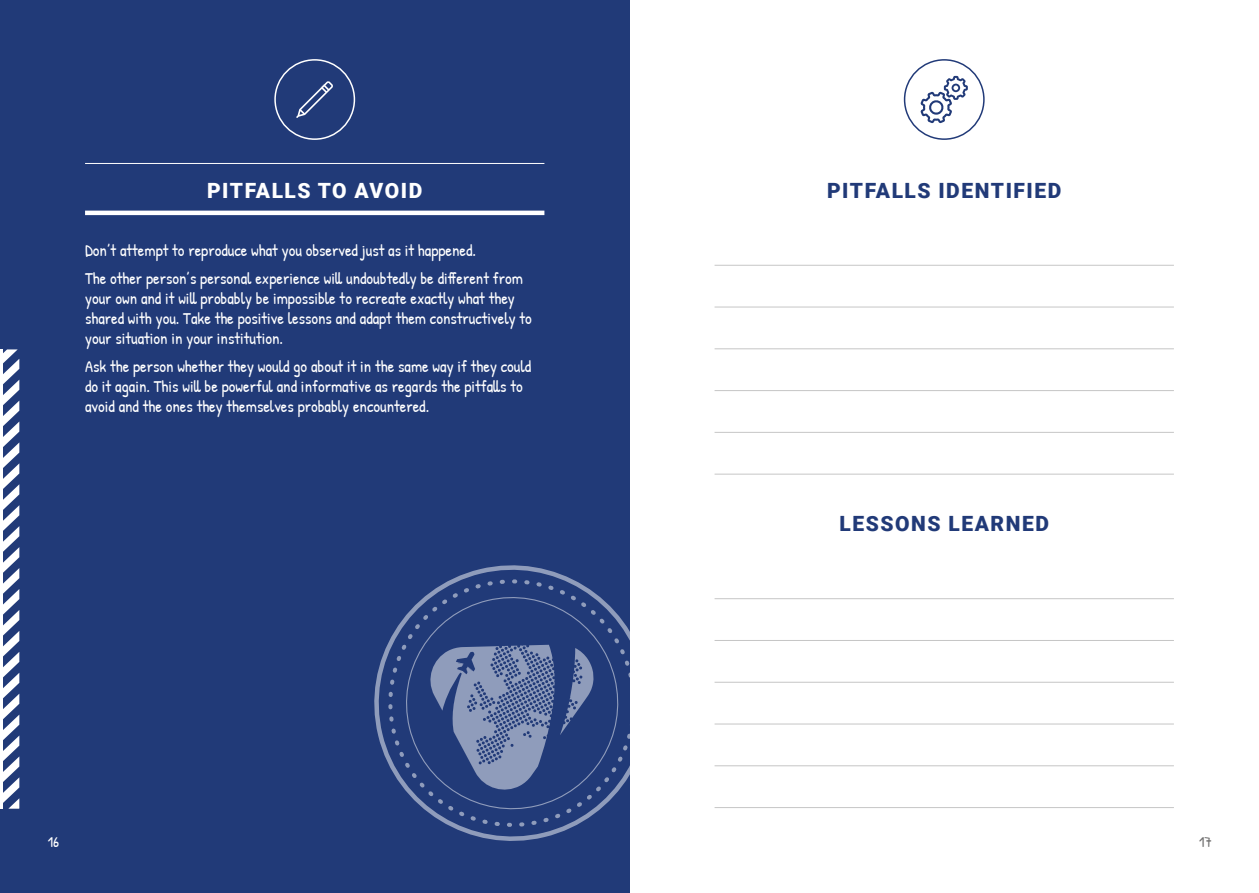
<style>
.page{position:relative;width:1259px;height:893px;background:#fff}
.page>*{position:absolute;margin:0;border:0;box-sizing:border-box;transform-origin:0 0}
.t1{font:900 21px "Roboto";letter-spacing:.075em;color:#213a78}
.t2{font:900 21px "Roboto";letter-spacing:.075em;color:#fff}
.t3{font:16.5px/19.8px "Patrick Hand";color:#fff}
.t4{font:15px "Patrick Hand";color:#fff}
.t5{font:15px "Patrick Hand";color:#706f6f}
</style>
<div class="page">
<div style="left:0;top:0;width:629px;height:893px;background:#213a78"></div>
<hr style="left:0;top:349px;width:2px;height:460px;background:#fff">
<svg style="left:2px;top:349px;width:17px;height:460px"></svg>
<hr style="left:85px;top:163px;width:459px;height:1px;background:#fff">
<hr style="left:85px;top:211px;width:459px;height:4px;background:#fff">
<hr style="left:714px;top:390px;width:460px;height:1px;background:#c6c6c6">
<hr style="left:714px;top:348px;width:460px;height:1px;background:#c6c6c6">
<hr style="left:714px;top:307px;width:460px;height:1px;background:#c6c6c6">
<hr style="left:714px;top:265px;width:460px;height:1px;background:#c6c6c6">
<hr style="left:714px;top:474px;width:460px;height:1px;background:#c6c6c6">
<hr style="left:714px;top:432px;width:460px;height:1px;background:#c6c6c6">
<hr style="left:714px;top:724px;width:460px;height:1px;background:#c6c6c6">
<hr style="left:714px;top:682px;width:460px;height:1px;background:#c6c6c6">
<hr style="left:714px;top:640px;width:460px;height:1px;background:#c6c6c6">
<hr style="left:714px;top:598px;width:460px;height:1px;background:#c6c6c6">
<hr style="left:714px;top:807px;width:460px;height:1px;background:#c6c6c6">
<hr style="left:714px;top:765px;width:460px;height:1px;background:#c6c6c6">
<svg style="left:920px;top:76px;width:48px;height:47px"></svg>
<div style="left:904px;top:59px;width:80px;height:81px;border:2px solid #213a78;border-radius:50%"></div>
<svg style="left:296px;top:81px;width:37px;height:37px"></svg>
<div style="left:274px;top:59px;width:81px;height:81px;border:2px solid #fff;border-radius:50%"></div>
<svg style="left:374px;top:551px;width:256px;height:304px"></svg>
<svg style="left:388px;top:579px;width:242px;height:248px"></svg>
<p class="t2" style="left:207px;top:176px;width:217px">PITFALLS TO AVOID</p>
<p class="t3" style="left:85px;top:236px;width:439px;line-height:28.3px">Don’t attempt to reproduce what you observed just as it happened.<br>The other person’s personal experience will undoubtedly be different from</p>
<p class="t3" style="left:85px;top:288px;width:448px">your own and it will probably be impossible to recreate exactly what they shared with you. Take the positive lessons and adapt them constructively to your situation in your institution.</p>
<p class="t3" style="left:85px;top:356px;width:448px">Ask the person whether they would go about it in the same way if they could do it again. This will be powerful and informative as regards the pitfalls to avoid and the ones they themselves probably encountered.</p>
<p class="t1" style="left:827px;top:176px;width:236px">PITFALLS IDENTIFIED</p>
<p class="t1" style="left:839px;top:509px;width:211px">LESSONS LEARNED</p>
<p class="t4" style="left:48px;top:832px;width:13px">16</p>
<p class="t5" style="left:1199px;top:832px;width:14px">17</p>
</div>
